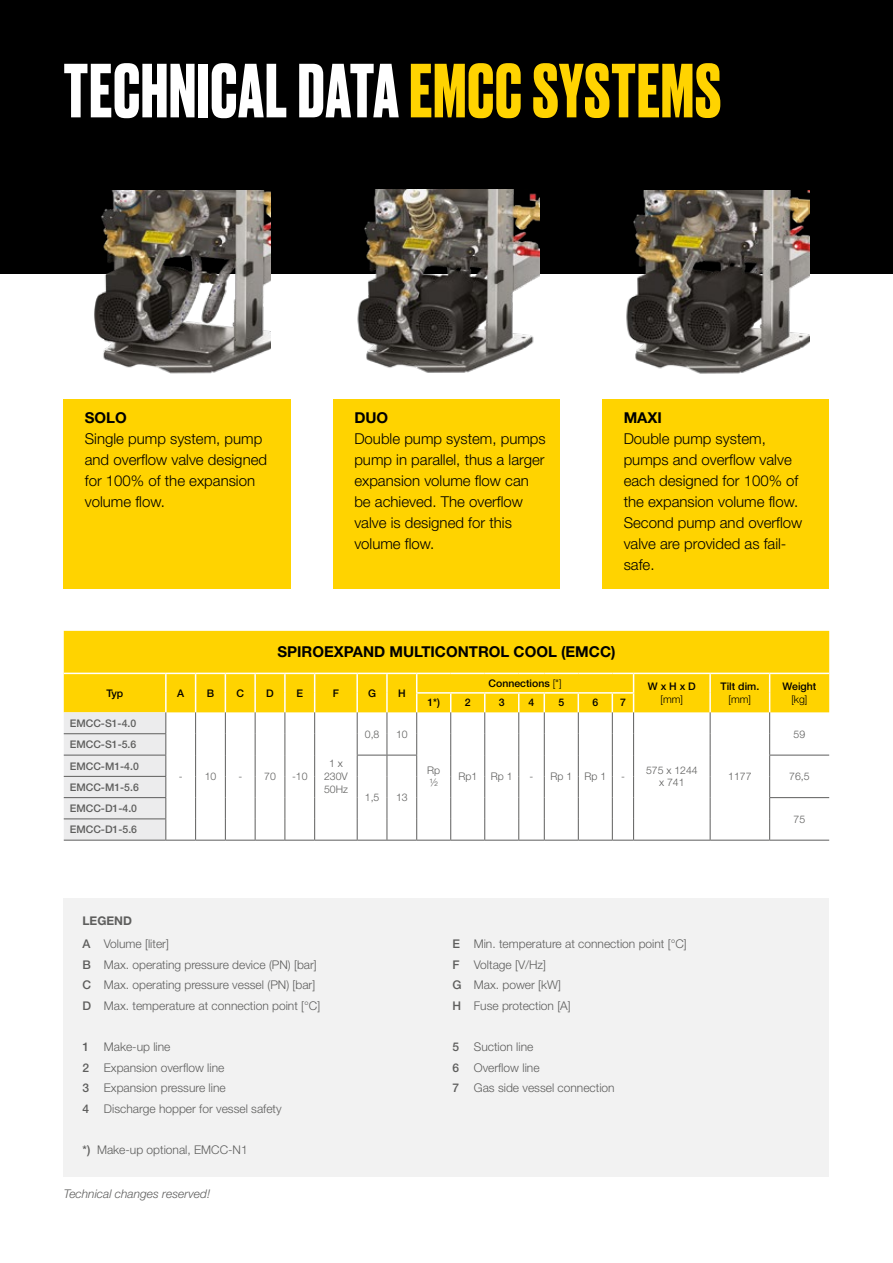
<style>
.page{position:relative;width:893px;height:1263px;background:#fff}
.page>*{position:absolute;margin:0;border:0;box-sizing:border-box;transform-origin:0 0}
.t1{font:700 72px "Druk";letter-spacing:.02em;color:#fff}
.t2{font:300 15px/21px "Helvetica Neue LT Pro";color:#000}
.t3{font:700 15px "Helvetica Neue LT Pro";color:#000}
.t4{font:300 12px/22.6px "Helvetica Neue LT Pro";color:#5e5e5d}
.t5{font:italic 300 12px "Helvetica Neue LT Pro";color:#5e5e5d}
.t6{font:300 10.5px/12.6px "Helvetica Neue LT Pro";color:#5e5e5d;text-align:center}
.t7{font:500 10.5px/21.3px "Helvetica Neue LT Pro";color:#5e5e5d}
.t8{font:500 10.5px "Helvetica Neue LT Pro";color:#000}
.t9{font:300 10.5px "Helvetica Neue LT Pro";color:#000}
.s1{color:#ffd300}
.s2{font-weight:300}
.s3{font-weight:700}
.s4{font-weight:500}
</style>
<div class="page">
<div style="left:0;top:0;width:893px;height:274px;background:#000"></div>
<div style="left:64px;top:631px;width:765px;height:81px;background:#ffd300"></div>
<hr style="left:64px;top:673px;width:102px;height:1px;background:#fff">
<hr style="left:166px;top:673px;width:30px;height:1px;background:#fff">
<hr style="left:225px;top:673px;width:30px;height:1px;background:#fff">
<hr style="left:255px;top:673px;width:30px;height:1px;background:#fff">
<hr style="left:285px;top:673px;width:30px;height:1px;background:#fff">
<hr style="left:315px;top:673px;width:42px;height:1px;background:#fff">
<hr style="left:357px;top:673px;width:30px;height:1px;background:#fff">
<hr style="left:387px;top:673px;width:30px;height:1px;background:#fff">
<hr style="left:417px;top:673px;width:34px;height:1px;background:#fff">
<hr style="left:451px;top:673px;width:34px;height:1px;background:#fff">
<hr style="left:485px;top:673px;width:34px;height:1px;background:#fff">
<svg style="left:519px;top:673px;width:25px;height:1px"></svg>
<hr style="left:544px;top:673px;width:34px;height:1px;background:#fff">
<hr style="left:578px;top:673px;width:34px;height:1px;background:#fff">
<hr style="left:634px;top:673px;width:76px;height:1px;background:#fff">
<hr style="left:710px;top:673px;width:60px;height:1px;background:#fff">
<hr style="left:770px;top:673px;width:59px;height:1px;background:#fff">
<hr style="left:416px;top:692px;width:35px;height:2px;background:#fff">
<hr style="left:451px;top:692px;width:34px;height:2px;background:#fff">
<hr style="left:485px;top:692px;width:34px;height:2px;background:#fff">
<hr style="left:519px;top:692px;width:25px;height:2px;background:#fff">
<hr style="left:544px;top:692px;width:34px;height:2px;background:#fff">
<hr style="left:578px;top:692px;width:34px;height:2px;background:#fff">
<hr style="left:225px;top:840px;width:30px;height:1px;background:#5e5e5d">
<svg style="left:254px;top:674px;width:2px;height:166px"></svg>
<svg style="left:284px;top:674px;width:2px;height:166px"></svg>
<svg style="left:314px;top:674px;width:1px;height:166px"></svg>
<svg style="left:450px;top:694px;width:1px;height:146px"></svg>
<svg style="left:484px;top:694px;width:1px;height:146px"></svg>
<hr style="left:451px;top:840px;width:34px;height:1px;background:#5e5e5d">
<hr style="left:485px;top:840px;width:34px;height:1px;background:#5e5e5d">
<svg style="left:578px;top:694px;width:1px;height:146px"></svg>
<svg style="left:709px;top:674px;width:2px;height:166px"></svg>
<hr style="left:255px;top:840px;width:30px;height:1px;background:#5e5e5d">
<hr style="left:357px;top:755px;width:30px;height:1px;background:#5e5e5d">
<hr style="left:387px;top:755px;width:30px;height:1px;background:#5e5e5d">
<svg style="left:356px;top:674px;width:2px;height:166px"></svg>
<svg style="left:386px;top:674px;width:2px;height:166px"></svg>
<svg style="left:416px;top:674px;width:1px;height:166px"></svg>
<hr style="left:315px;top:840px;width:42px;height:1px;background:#5e5e5d">
<hr style="left:357px;top:840px;width:30px;height:1px;background:#5e5e5d">
<hr style="left:387px;top:840px;width:30px;height:1px;background:#5e5e5d">
<hr style="left:417px;top:840px;width:34px;height:1px;background:#5e5e5d">
<svg style="left:518px;top:694px;width:27px;height:147px"></svg>
<hr style="left:544px;top:840px;width:34px;height:1px;background:#5e5e5d">
<hr style="left:578px;top:840px;width:34px;height:1px;background:#5e5e5d">
<svg style="left:612px;top:673px;width:22px;height:168px"></svg>
<hr style="left:769px;top:755px;width:60px;height:1px;background:#5e5e5d">
<svg style="left:64px;top:674px;width:103px;height:166px;background:#eae0b2"></svg>
<hr style="left:64px;top:840px;width:102px;height:1px;background:#5e5e5d">
<hr style="left:166px;top:840px;width:30px;height:1px;background:#5e5e5d">
<svg style="left:195px;top:673px;width:31px;height:168px"></svg>
<hr style="left:285px;top:840px;width:30px;height:1px;background:#5e5e5d">
<hr style="left:769px;top:797px;width:60px;height:1px;background:#5e5e5d">
<svg style="left:769px;top:674px;width:1px;height:166px"></svg>
<hr style="left:634px;top:840px;width:76px;height:1px;background:#5e5e5d">
<hr style="left:710px;top:840px;width:60px;height:1px;background:#5e5e5d">
<hr style="left:770px;top:840px;width:59px;height:1px;background:#5e5e5d">
<div style="left:64px;top:898px;width:765px;height:279px;background:#f2f2f2"></div>
<img style="left:94px;top:191px;width:176px;height:183px">
<img style="left:626px;top:191px;width:183px;height:183px">
<img style="left:357px;top:190px;width:183px;height:183px">
<div style="left:64px;top:400px;width:227px;height:189px;background:#ffd300"></div>
<div style="left:333px;top:400px;width:227px;height:189px;background:#ffd300"></div>
<div style="left:602px;top:400px;width:227px;height:189px;background:#ffd300"></div>
<h1 class="t1" style="left:64px;top:41px;width:659px">TECHNICAL DATA <span class="s1">EMCC SYSTEMS</span></h1>
<p class="t3" style="left:85px;top:409px;width:43px">SOLO</p>
<p class="t2" style="left:85px;top:428px;width:184px">Single pump system, pump and overflow valve designed for 100% of the expansion volume flow.</p>
<p class="t3" style="left:354px;top:409px;width:35px">DUO</p>
<p class="t2" style="left:354px;top:428px;width:193px">Double pump system, pumps pump in parallel, thus a larger expansion volume flow can be achieved. The overflow valve is designed for this volume flow.</p>
<p class="t3" style="left:624px;top:409px;width:40px">MAXI</p>
<p class="t2" style="left:624px;top:428px;width:180px">Double pump system, pumps and overflow valve each designed for 100% of the expansion volume flow.<br>Second pump and overflow valve are provided as fail&shy;safe.</p>
<p class="t3" style="left:277px;top:643px;width:340px">SPIROEXPAND MULTICONTROL COOL (EMCC)</p>
<p class="t8" style="left:106px;top:686px;width:18px">Typ</p>
<p class="t8" style="left:177px;top:686px;width:9px">A</p>
<p class="t8" style="left:207px;top:686px;width:9px">B</p>
<p class="t8" style="left:236px;top:686px;width:9px">C</p>
<p class="t8" style="left:266px;top:686px;width:9px">D</p>
<p class="t8" style="left:296px;top:686px;width:8px">E</p>
<p class="t8" style="left:333px;top:686px;width:8px">F</p>
<p class="t8" style="left:368px;top:686px;width:9px">G</p>
<p class="t8" style="left:398px;top:686px;width:9px">H</p>
<p class="t7" style="left:70px;top:712px;width:68px">EMCC-S1-4.0</p>
<p class="t7" style="left:70px;top:734px;width:71px">EMCC-S1-5.6<br>EMCC-M1-4.0</p>
<p class="t7" style="left:70px;top:776px;width:71px">EMCC-M1-5.6<br>EMCC-D1-4.0</p>
<p class="t7" style="left:70px;top:819px;width:69px">EMCC-D1-5.6</p>
<p class="t6" style="left:179px;top:770px;width:39px">- 10</p>
<p class="t6" style="left:238px;top:770px;width:39px">- 70</p>
<p class="t6" style="left:292px;top:770px;width:17px">-10</p>
<p class="t6" style="left:324px;top:757px;width:25px">1 x<br>230V<br>50Hz</p>
<p class="t6" style="left:365px;top:727px;width:16px">0,8</p>
<p class="t6" style="left:396px;top:727px;width:13px">10</p>
<p class="t6" style="left:365px;top:791px;width:16px">1,5</p>
<p class="t6" style="left:396px;top:791px;width:13px">13</p>
<p class="t8" style="left:489px;top:677px;width:75px">Connections <span class="s2">["]</span></p>
<p class="t8" style="left:648px;top:680px;width:50px">W x H x D</p>
<p class="t9" style="left:661px;top:693px;width:24px">[mm]</p>
<p class="t8" style="left:427px;top:696px;width:14px">1*)</p>
<p class="t8" style="left:465px;top:696px;width:7px">2</p>
<p class="t8" style="left:499px;top:696px;width:7px">3</p>
<p class="t8" style="left:529px;top:696px;width:7px">4</p>
<p class="t8" style="left:558px;top:696px;width:7px">5</p>
<p class="t8" style="left:592px;top:696px;width:7px">6</p>
<p class="t8" style="left:620px;top:696px;width:7px">7</p>
<p class="t8" style="left:720px;top:680px;width:40px">Tilt dim.</p>
<p class="t9" style="left:729px;top:693px;width:24px">[mm]</p>
<p class="t6" style="left:427px;top:763px;width:15px;text-align:left">Rp<br>1/2</p>
<p class="t6" style="left:458px;top:770px;width:20px">Rp1</p>
<p class="t6" style="left:491px;top:770px;width:23px">Rp 1</p>
<p class="t6" style="left:530px;top:770px;width:78px">- Rp 1 Rp 1</p>
<p class="t6" style="left:621px;top:770px;width:5px">-</p>
<p class="t6" style="left:646px;top:763px;width:53px">575 x 1244 x 741</p>
<p class="t6" style="left:728px;top:770px;width:25px">1177</p>
<p class="t8" style="left:782px;top:680px;width:35px">Weight</p>
<p class="t9" style="left:791px;top:693px;width:18px">[kg]</p>
<p class="t6" style="left:794px;top:727px;width:13px">59</p>
<p class="t6" style="left:789px;top:770px;width:22px">76,5</p>
<p class="t6" style="left:794px;top:812px;width:13px">75</p>
<p class="t4" style="left:83px;top:910px;width:88px"><span class="s3">LEGEND<br></span><span class="s4">A</span> Volume [liter]</p>
<p class="t4" style="left:452px;top:932px;width:236px"><span class="s4">E</span> Min. temperature at connection point [°C]</p>
<p class="t4" style="left:83px;top:953px;width:236px"><span class="s4">B</span> Max. operating pressure device (PN) [bar]</p>
<p class="t4" style="left:452px;top:953px;width:95px"><span class="s4">F</span> Voltage [V/Hz]</p>
<p class="t4" style="left:83px;top:973px;width:234px"><span class="s4">C</span> Max. operating pressure vessel (PN) [bar]</p>
<p class="t4" style="left:452px;top:973px;width:110px"><span class="s4">G</span> Max. power [kW]</p>
<p class="t4" style="left:83px;top:994px;width:239px"><span class="s4">D</span> Max. temperature at connection point [°C]</p>
<p class="t4" style="left:452px;top:994px;width:120px"><span class="s4">H</span> Fuse protection [A]</p>
<p class="t4" style="left:83px;top:1035px;width:89px"><span class="s4">1</span> Make-up line</p>
<p class="t4" style="left:453px;top:1035px;width:82px"><span class="s4">5</span> Suction line</p>
<p class="t4" style="left:83px;top:1056px;width:143px"><span class="s4">2</span> Expansion overflow line</p>
<p class="t4" style="left:453px;top:1056px;width:89px"><span class="s4">6</span> Overflow line</p>
<p class="t4" style="left:83px;top:1076px;width:145px"><span class="s4">3</span> Expansion pressure line</p>
<p class="t4" style="left:453px;top:1076px;width:164px"><span class="s4">7</span> Gas side vessel connection</p>
<p class="t4" style="left:83px;top:1097px;width:201px"><span class="s4">4</span> Discharge hopper for vessel safety</p>
<p class="t4" style="left:83px;top:1138px;width:167px"><span class="s4">*)</span> Make-up optional, EMCC-N1</p>
<p class="t5" style="left:64px;top:1186px;width:148px">Technical changes reserved!</p>
</div>
